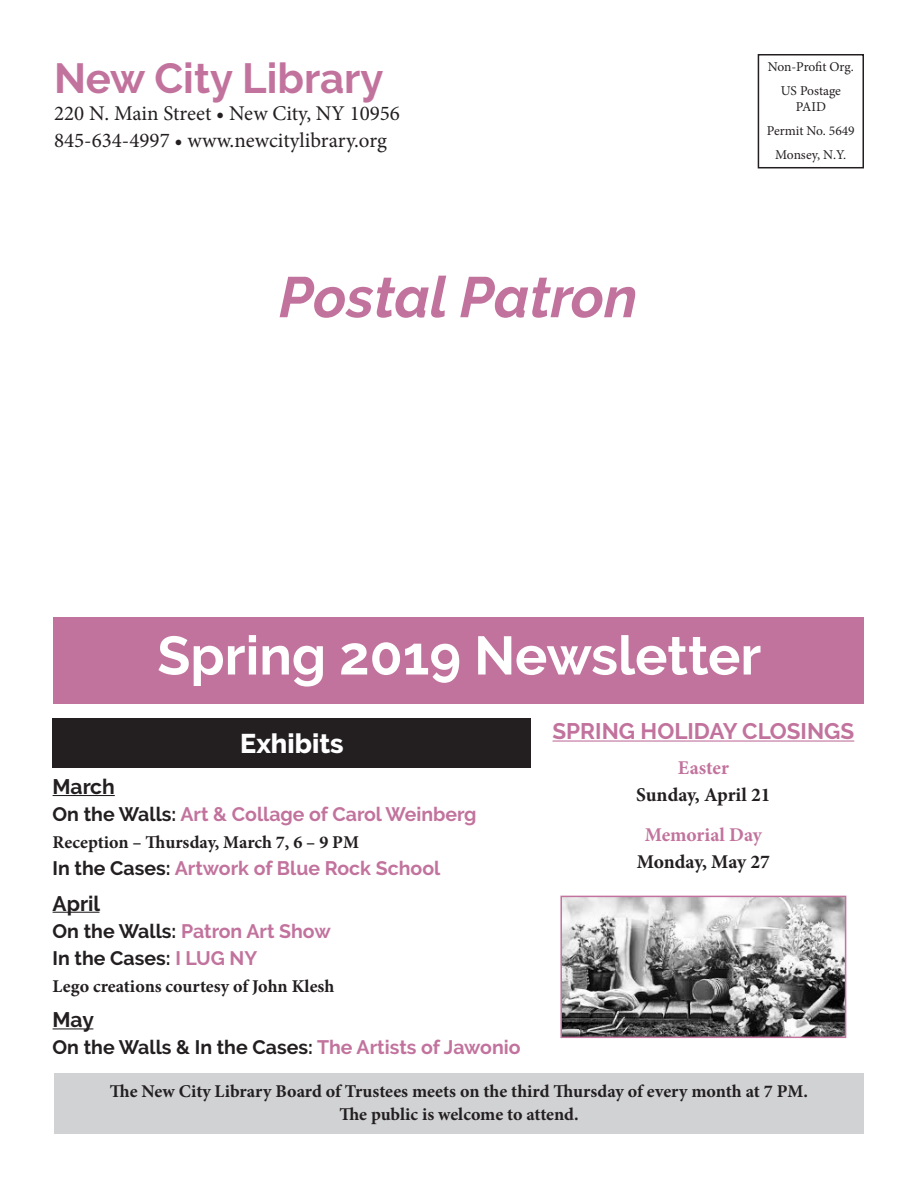
<style>
.page{position:relative;width:918px;height:1188px;background:#fff}
.page>*{position:absolute;margin:0;border:0;box-sizing:border-box;transform-origin:0 0}
.t1{font:italic 700 57px "Raleway";color:#c2739d}
.t2{font:700 54px "Raleway";color:#fff}
.t3{font:700 42px "Raleway";color:#c2739d}
.t4{font:800 27px "Raleway";color:#fff}
.t5{font:700 22.5px "Raleway";color:#c2739d}
.t6{font:21px "Minion Pro";color:#231f20}
.t7{font:700 21px "Raleway";color:#231f20}
.t8{font:700 19.5px "Raleway";color:#c2739d}
.t9{font:700 19.5px "Raleway";color:#231f20}
.t10{font:700 19.5px "Minion Pro";letter-spacing:-.005em;color:#231f20}
.t11{font:700 19.5px "Minion Pro";color:#c2739d}
.t12{font:700 18px "Minion Pro";color:#231f20}
.t13{font:13.5px "Minion Pro";letter-spacing:-.005em;color:#231f20}
.s1{color:#231f20}
.s2{color:#c2739d}
</style>
<div class="page">
<div style="left:54px;top:1074px;width:810px;height:60px;background:#d1d2d4"></div>
<div style="left:758px;top:54px;width:106px;height:114px;border:2px solid #231f20"></div>
<hr style="left:553px;top:740px;width:301px;height:2px;background:#c2739d">
<div style="left:53px;top:618px;width:811px;height:86px;background:#c2739d"></div>
<div style="left:52px;top:718px;width:479px;height:49px;background:#231f20"></div>
<hr style="left:53px;top:795px;width:62px;height:1px;background:#231f20">
<hr style="left:53px;top:912px;width:46px;height:1px;background:#231f20">
<hr style="left:53px;top:1028px;width:40px;height:1px;background:#231f20">
<img style="left:563px;top:899px;width:280px;height:136px">
<div style="left:560px;top:896px;width:286px;height:142px;border:2px solid #c2739d"></div>
<p class="t3" style="left:54px;top:55px;width:331px">New City Library</p>
<p class="t6" style="left:54px;top:100px;width:348px">220 N. Main Street • New City, NY 10956</p>
<p class="t6" style="left:54px;top:127px;width:334px">845-634-4997 • www.newcitylibrary.org</p>
<p class="t1" style="left:279px;top:264px;width:360px">Postal Patron</p>
<p class="t13" style="left:768px;top:58px;width:88px">Non-Profit Org.</p>
<p class="t13" style="left:781px;top:82px;width:62px">US Postage</p>
<p class="t13" style="left:796px;top:98px;width:32px">PAID</p>
<p class="t13" style="left:767px;top:122px;width:89px">Permit No. 5649</p>
<p class="t13" style="left:775px;top:145px;width:73px">Monsey, N.Y.</p>
<p class="t2" style="left:157px;top:625px;width:605px">Spring 2019 Newsletter</p>
<p class="t4" style="left:240px;top:728px;width:105px">Exhibits</p>
<p class="t7" style="left:53px;top:775px;width:64px">March</p>
<p class="t8" style="left:53px;top:803px;width:426px"><span class="s1">On the Walls:</span> Art &amp; Collage of Carol Weinberg</p>
<p class="t12" style="left:53px;top:830px;width:308px">Reception – Thursday, March 7, 6 – 9 PM</p>
<p class="t8" style="left:53px;top:857px;width:389px"><span class="s1">In the Cases:</span> Artwork of Blue Rock School</p>
<p class="t7" style="left:53px;top:891px;width:49px">April</p>
<p class="t8" style="left:53px;top:920px;width:280px"><span class="s1">On the Walls:</span> Patron Art Show</p>
<p class="t9" style="left:53px;top:947px;width:206px">In the Cases: <span class="s2">I LUG NY</span></p>
<p class="t12" style="left:53px;top:973px;width:283px">Lego creations courtesy of John Klesh</p>
<p class="t7" style="left:53px;top:1008px;width:43px">May</p>
<p class="t9" style="left:53px;top:1036px;width:470px">On the Walls &amp; In the Cases: <span class="s2">The Artists of Jawonio</span></p>
<p class="t5" style="left:553px;top:719px;width:303px">SPRING HOLIDAY CLOSINGS</p>
<p class="t11" style="left:678px;top:754px;width:52px">Easter</p>
<p class="t10" style="left:636px;top:781px;width:136px">Sunday, April 21</p>
<p class="t11" style="left:645px;top:821px;width:119px">Memorial Day</p>
<p class="t10" style="left:637px;top:848px;width:135px">Monday, May 27</p>
<p class="t12" style="left:110px;top:1079px;width:700px">The New City Library Board of Trustees meets on the third Thursday of every month at 7 PM.</p>
<p class="t12" style="left:339px;top:1101px;width:241px">The public is welcome to attend.</p>
</div>
